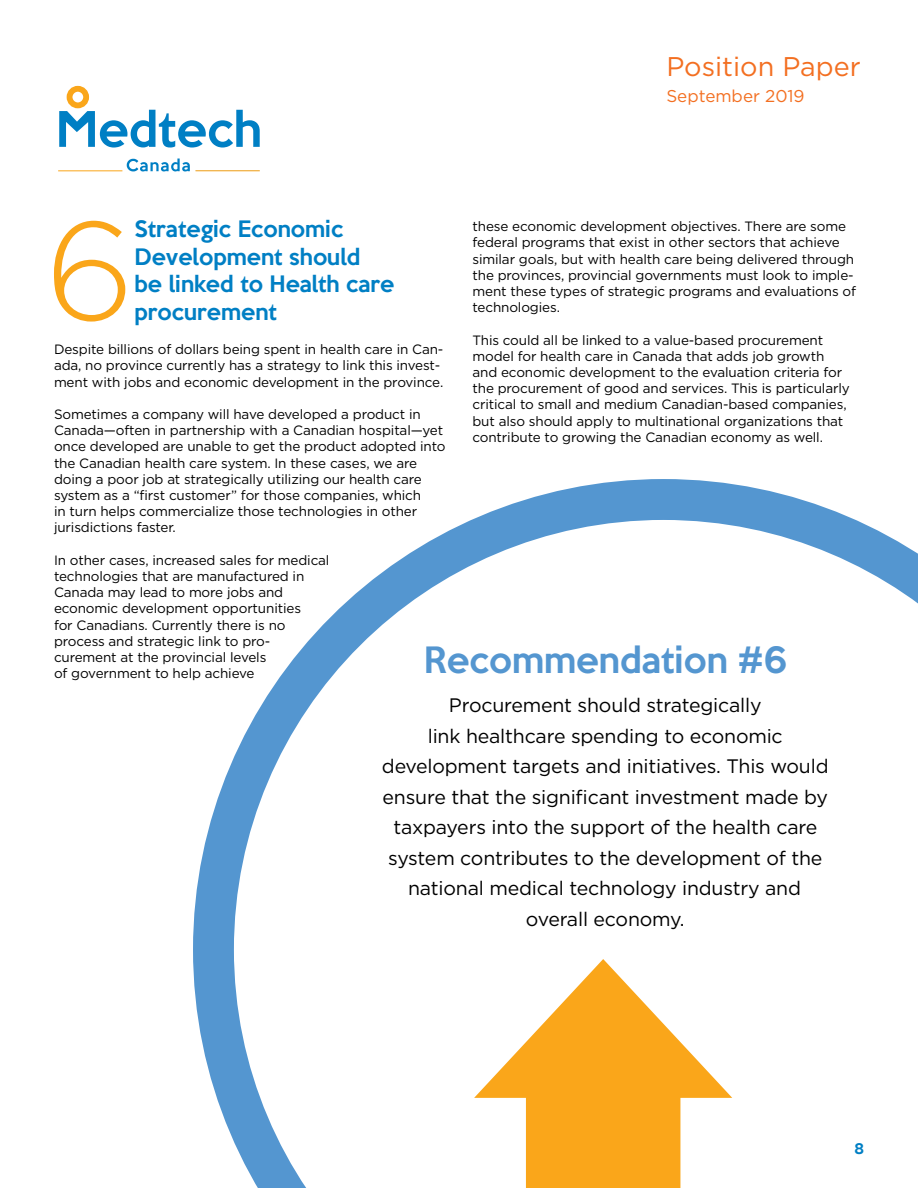
<style>
.page{position:relative;width:918px;height:1188px;background:#fff}
.page>*{position:absolute;margin:0;border:0;box-sizing:border-box;transform-origin:0 0}
.t1{font:300 139.35px "Gotham";color:#faa61a}
.t2{font:500 33.15px "Keep Calm";color:#5496d0}
.t3{font:27px "Gotham";color:#f36f21}
.t4{font:500 20.7px/27.6px "Keep Calm";color:#007fc4}
.t5{font:19.5px/30.5px "Gotham";letter-spacing:-.01em;color:#000;text-align:center}
.t6{font:17.1px "Gotham";color:#f36f21}
.t7{font:13.5px/16.2px "Gotham";letter-spacing:-.01em;color:#000}
.t8{font:500 13.5px "Keep Calm";color:#007fc4}
</style>
<div class="page">
<hr style="left:196px;top:170px;width:64px;height:1px;background:#faa61a">
<svg style="left:59px;top:110px;width:201px;height:38px"></svg>
<svg style="left:127px;top:159px;width:63px;height:12px"></svg>
<div style="left:67px;top:86px;width:22px;height:22px;border:6px solid #faa61a;border-radius:50%"></div>
<hr style="left:58px;top:171px;width:64px;height:1px;background:#faa61a">
<svg style="left:193px;top:479px;width:725px;height:709px"></svg>
<div style="left:526px;top:1077px;width:154px;height:111px;background:#faa61a"></div>
<svg style="left:474px;top:959px;width:258px;height:139px"></svg>
<h3 class="t3" style="left:666px;top:49px;width:196px">Position Paper</h3>
<p class="t6" style="left:666px;top:85px;width:140px">September 2019</p>
<h1 class="t1" style="left:45px;top:182px;width:91px">6</h1>
<h3 class="t4" style="left:134px;top:213px;width:261px">Strategic Economic<br>Development should<br>be linked to Health care procurement</h3>
<p class="t7" style="left:473px;top:218px;width:385px">these economic development objectives. There are some federal programs that exist in other sectors that achieve similar goals, but with health care being delivered through the provinces, provincial governments must look to imple&shy;ment these types of strategic programs and evaluations of technologies.</p>
<p class="t7" style="left:473px;top:331px;width:379px">This could all be linked to a value-based procurement model for health care in Canada that adds job growth and economic development to the evaluation criteria for the procurement of good and services. This is particularly critical to small and medium Canadian-based companies, but also should apply to multinational organizations that contribute to growing the Canadian economy as well.</p>
<p class="t7" style="left:54px;top:341px;width:391px">Despite billions of dollars being spent in health care in Can&shy;ada, no province currently has a strategy to link this invest&shy;ment with jobs and economic development in the province.</p>
<p class="t7" style="left:54px;top:406px;width:393px">Sometimes a company will have developed a product in Canada—often in partnership with a Canadian hospital—yet once developed are unable to get the product adopted into the Canadian health care system. In these cases, we are doing a poor job at strategically utilizing our health care system as a “first customer” for those companies, which<br>in turn helps commercialize those technologies in other jurisdictions faster.</p>
<p class="t7" style="left:54px;top:552px;width:277px">In other cases, increased sales for medical technologies that are manufactured in Canada may lead to more jobs and economic development opportunities<br>for Canadians. Currently there is no process and strategic link to pro&shy;curement at the provincial levels<br>of government to help achieve</p>
<h2 class="t2" style="left:424px;top:631px;width:366px">Recommendation #6</h2>
<p class="t5" style="left:382px;top:690px;width:448px">Procurement should strategically<br>link healthcare spending to economic development targets and initiatives. This would ensure that the significant investment made by taxpayers into the support of the health care system contributes to the development of the national medical technology industry and overall economy.</p>
<p class="t8" style="left:854px;top:1137px;width:11px">8</p>
</div>
